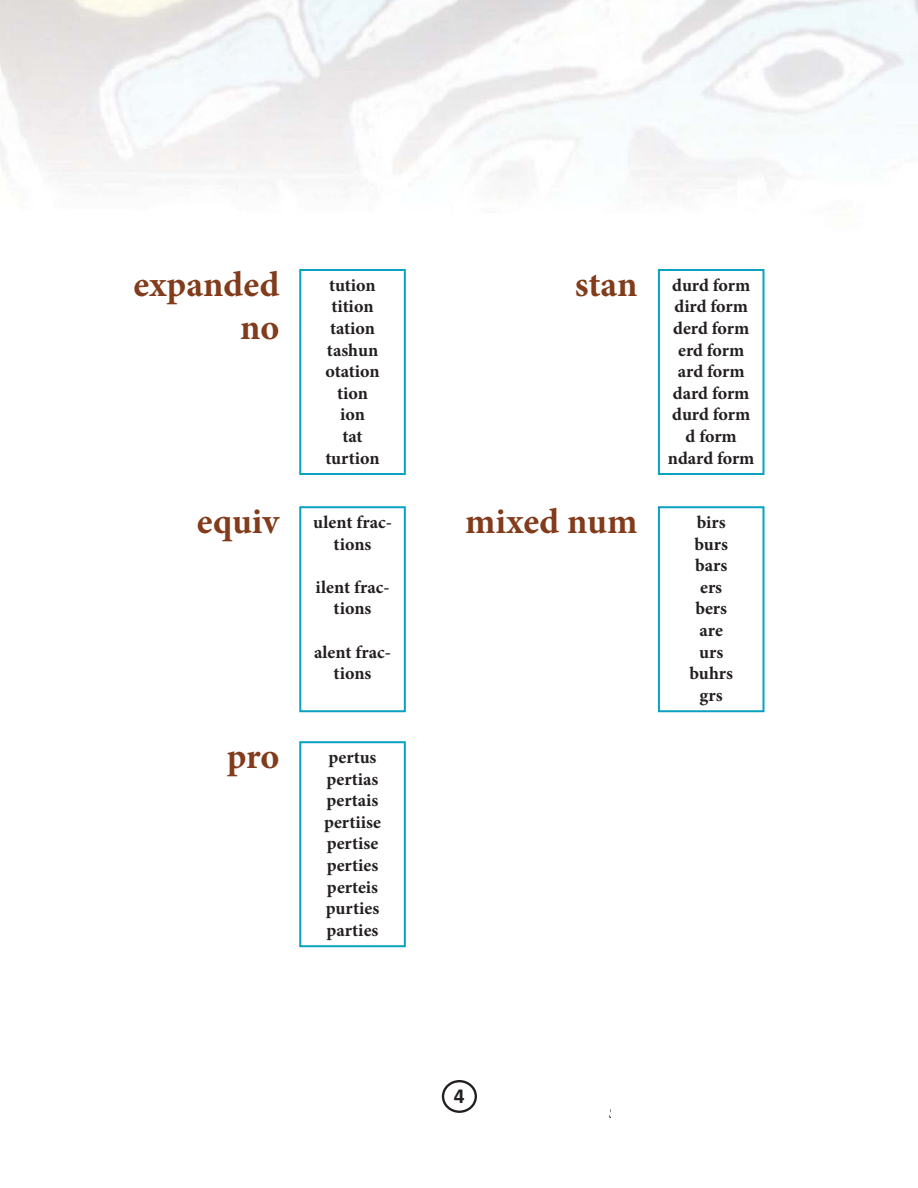
<style>
.page{position:relative;width:918px;height:1188px;background:#fff}
.page>*{position:absolute;margin:0;border:0;box-sizing:border-box;transform-origin:0 0}
.t1{font:700 36px/43.2px "Minion Pro";color:#823b1b;text-align:right}
.t2{font:700 21.3px "Calibri";color:#231f20}
.t3{font:700 18px/21.6px "Minion Pro";color:#231f20;text-align:center}
</style>
<div class="page">
<img style="left:0;top:0;width:1px;height:186px">
<div style="left:299px;top:269px;width:107px;height:206px;border:2px solid #09a1c2"></div>
<div style="left:658px;top:269px;width:106px;height:206px;border:2px solid #09a1c2"></div>
<div style="left:299px;top:506px;width:107px;height:206px;border:2px solid #09a1c2"></div>
<div style="left:299px;top:741px;width:107px;height:206px;border:2px solid #09a1c2"></div>
<div style="left:658px;top:506px;width:106px;height:206px;border:2px solid #09a1c2"></div>
<div style="left:442px;top:1080px;width:35px;height:33px;border:2px solid #231f20;border-radius:50%"></div>
<h1 class="t1" style="left:134px;top:266px;width:147px">expanded no</h1>
<h1 class="t1" style="left:575px;top:266px;width:64px">stan</h1>
<p class="t3" style="left:325px;top:276px;width:56px">tution tition tation tashun otation tion ion<br>tat turtion</p>
<p class="t3" style="left:668px;top:276px;width:88px">durd form dird form derd form erd form ard form dard form durd form d form ndard form</p>
<h1 class="t1" style="left:197px;top:503px;width:84px">equiv</h1>
<p class="t3" style="left:313px;top:513px;width:80px">ulent frac&shy;tions</p>
<p class="t3" style="left:316px;top:578px;width:76px">ilent frac&shy;tions</p>
<p class="t3" style="left:314px;top:643px;width:79px">alent frac&shy;tions</p>
<h1 class="t1" style="left:465px;top:503px;width:174px">mixed num</h1>
<p class="t3" style="left:689px;top:513px;width:45px">birs burs bars ers bers are urs buhrs grs</p>
<h1 class="t1" style="left:227px;top:738px;width:54px">pro</h1>
<p class="t3" style="left:324px;top:748px;width:58px;text-align:left">pertus pertias pertais pertiise pertise perties perteis purties parties</p>
<p class="t2" style="left:454px;top:1089px;width:12px">4</p>
</div>
